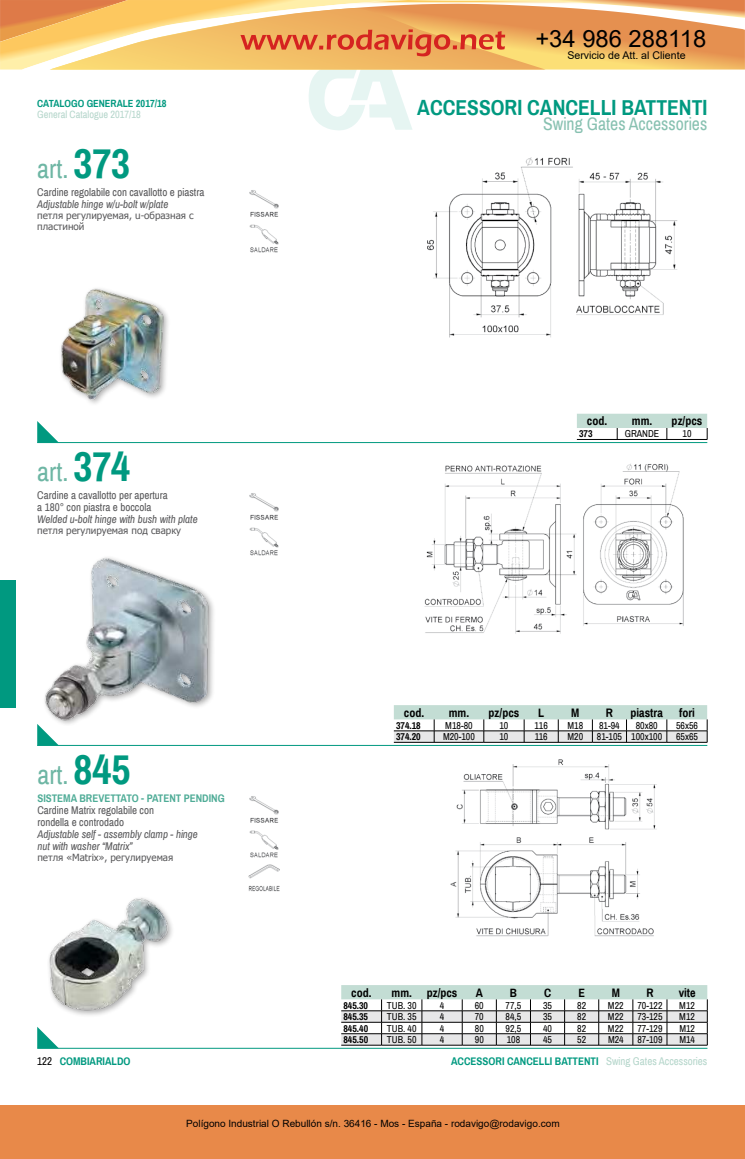
<style>
.page{position:relative;width:745px;height:1159px;background:#fff}
.page>*{position:absolute;margin:0;border:0;box-sizing:border-box;transform-origin:0 0}
.t1{font:26.25px "Archivo Narrow";color:#6eb6a4}
.t2{font:23.75px "Arial";color:#000}
.t3{font:700 21.5px "Archivo Narrow";color:#009980}
.t4{font:17.75px "Archivo Narrow";color:#88c1b1}
.t5{font:700 12px "Archivo Narrow";color:#000}
.t6{font:10.88px/12px "Archivo Narrow";color:#58585a}
.t7{font:italic 10.88px/12px "Archivo Narrow";color:#58585a}
.t8{font:700 10.88px "Archivo Narrow";color:#009980}
.t9{font:700 10.88px "Archivo Narrow";color:#4fac97}
.t10{font:10.62px "Arial";color:#000}
.t11{font:700 10.25px "Archivo Narrow";color:#009980}
.t12{font:10.25px "Archivo Narrow";color:#b5d6cb}
.t13{font:10px "Arial";color:#000}
.t14{font:9.88px "Archivo Narrow";color:#000}
.t15{font:9.88px/10.9px "Tahoma";color:#58585a}
.t16{font:700 9.88px "Archivo Narrow";color:#000}
.s1{font-weight:700;font-size:41.5px;color:#009980}
.s2{font-weight:400;color:#000}
.s3{font-weight:400;color:#b5d6cb}
</style>
<div class="page">
<img style="left:424px;top:463px;width:260px;height:171px">
<img style="left:450px;top:759px;width:207px;height:178px">
<img style="left:427px;top:157px;width:251px;height:181px">
<img style="left:44px;top:557px;width:170px;height:167px">
<img style="left:49px;top:898px;width:123px;height:117px">
<hr style="left:37px;top:442px;width:670px;height:1px;background:#009980">
<svg style="left:37px;top:421px;width:21px;height:22px"></svg>
<hr style="left:37px;top:745px;width:670px;height:1px;background:#009980">
<svg style="left:37px;top:724px;width:22px;height:21px"></svg>
<hr style="left:37px;top:1048px;width:670px;height:1px;background:#009980">
<svg style="left:37px;top:1027px;width:22px;height:21px"></svg>
<svg style="left:393px;top:705px;width:314px;height:37px"></svg>
<hr style="left:393px;top:742px;width:90px;height:1px;background:#000">
<hr style="left:483px;top:742px;width:109px;height:1px;background:#000">
<hr style="left:592px;top:742px;width:74px;height:1px;background:#000">
<hr style="left:666px;top:742px;width:41px;height:1px;background:#000">
<img style="left:249px;top:493px;width:30px;height:27px">
<img style="left:249px;top:527px;width:30px;height:29px">
<svg style="left:341px;top:985px;width:366px;height:60px"></svg>
<hr style="left:341px;top:1045px;width:40px;height:1px;background:#000">
<hr style="left:381px;top:1045px;width:40px;height:1px;background:#000">
<hr style="left:421px;top:1045px;width:41px;height:1px;background:#000">
<hr style="left:462px;top:1045px;width:34px;height:1px;background:#000">
<hr style="left:496px;top:1045px;width:211px;height:1px;background:#000">
<img style="left:249px;top:796px;width:30px;height:27px">
<img style="left:249px;top:830px;width:30px;height:28px">
<img style="left:248px;top:864px;width:31px;height:28px">
<div style="left:0;top:580px;width:15px;height:128px;background:#009980"></div>
<img style="left:61px;top:288px;width:107px;height:116px">
<img style="left:249px;top:190px;width:30px;height:27px">
<img style="left:249px;top:224px;width:30px;height:29px">
<svg style="left:577px;top:414px;width:130px;height:25px"></svg>
<hr style="left:576px;top:439px;width:131px;height:1px;background:#000">
<div style="left:0;top:1105px;width:744px;height:54px;background:#e88949"></div>
<svg style="left:0;top:0;width:744px;height:131px"></svg>
<h2 class="t2" style="left:535px;top:22px;width:172px">+34 986 288118</h2>
<p class="t11" style="left:37px;top:98px;width:131px">CATALOGO GENERALE 2017/18</p>
<p class="t12" style="left:37px;top:109px;width:105px">General Catalogue 2017/18</p>
<h1 class="t1" style="left:37px;top:153px;width:94px">art. <span class="s1">373</span></h1>
<p class="t6" style="left:37px;top:186px;width:168px">Cardine regolabile con cavallotto e piastra</p>
<p class="t7" style="left:37px;top:198px;width:133px">Adjustable hinge w/u-bolt w/plate</p>
<p class="t15" style="left:37px;top:209px;width:158px">петля регулируемая, u-образная с пластиной</p>
<h1 class="t1" style="left:37px;top:456px;width:94px">art. <span class="s1">374</span></h1>
<p class="t6" style="left:37px;top:489px;width:132px">Cardine a cavallotto per apertura a 180° con piastra e boccola</p>
<p class="t7" style="left:37px;top:514px;width:162px">Welded u-bolt hinge with bush with plate</p>
<p class="t15" style="left:37px;top:524px;width:145px">петля peryлирyeмая пoд сварку</p>
<h1 class="t1" style="left:37px;top:759px;width:94px">art. <span class="s1">845</span></h1>
<p class="t9" style="left:37px;top:792px;width:189px">SISTEMA BREVETTATO - PATENT PENDING</p>
<p class="t6" style="left:37px;top:804px;width:118px">Cardine Matrix regolabile con rondella e controdado</p>
<p class="t7" style="left:37px;top:828px;width:162px">Adjustable self - assembly clamp - hinge nut with washer “Matrix”</p>
<p class="t15" style="left:37px;top:851px;width:137px">петля «Matrix», регулируемая</p>
<p class="t10" style="left:567px;top:48px;width:120px">Servicio de Att. al Cliente</p>
<h3 class="t3" style="left:417px;top:96px;width:291px">ACCESSORI CANCELLI BATTENTI</h3>
<h3 class="t4" style="left:543px;top:113px;width:165px">Swing Gates Accessories</h3>
<p class="t5" style="left:586px;top:415px;width:22px">cod.</p>
<p class="t5" style="left:631px;top:415px;width:72px">mm. pz/pcs</p>
<p class="t16" style="left:578px;top:428px;width:15px">373</p>
<p class="t14" style="left:624px;top:428px;width:36px">GRANDE</p>
<p class="t14" style="left:682px;top:428px;width:10px">10</p>
<p class="t5" style="left:403px;top:706px;width:22px">cod.</p>
<p class="t5" style="left:448px;top:706px;width:72px">mm. pz/pcs</p>
<p class="t5" style="left:538px;top:706px;width:8px">L</p>
<p class="t5" style="left:571px;top:706px;width:10px">M</p>
<p class="t5" style="left:605px;top:706px;width:9px">R</p>
<p class="t5" style="left:630px;top:706px;width:34px">piastra</p>
<p class="t5" style="left:678px;top:706px;width:17px">fori</p>
<p class="t16" style="left:396px;top:720px;width:26px">374.18</p>
<p class="t14" style="left:445px;top:719px;width:29px">M18-80</p>
<p class="t14" style="left:499px;top:719px;width:10px">10</p>
<p class="t14" style="left:534px;top:719px;width:15px">116</p>
<p class="t14" style="left:567px;top:719px;width:17px">M18</p>
<p class="t14" style="left:599px;top:719px;width:22px">81-94</p>
<p class="t14" style="left:635px;top:719px;width:23px">80x80</p>
<p class="t14" style="left:675px;top:719px;width:23px">56x56</p>
<p class="t16" style="left:396px;top:731px;width:26px">374.20</p>
<p class="t14" style="left:443px;top:730px;width:33px">M20-100</p>
<p class="t14" style="left:499px;top:730px;width:10px">10</p>
<p class="t14" style="left:534px;top:730px;width:14px">116</p>
<p class="t14" style="left:567px;top:730px;width:17px">M20</p>
<p class="t14" style="left:596px;top:730px;width:67px">81-105 100x100</p>
<p class="t14" style="left:675px;top:730px;width:23px">65x65</p>
<p class="t5" style="left:351px;top:986px;width:22px">cod.</p>
<p class="t5" style="left:391px;top:986px;width:67px">mm. pz/pcs</p>
<p class="t5" style="left:475px;top:986px;width:9px">A</p>
<p class="t5" style="left:509px;top:986px;width:9px">B</p>
<p class="t5" style="left:543px;top:986px;width:9px">C</p>
<p class="t5" style="left:578px;top:986px;width:8px">E</p>
<p class="t5" style="left:611px;top:986px;width:10px">M</p>
<p class="t5" style="left:646px;top:986px;width:9px">R</p>
<p class="t5" style="left:678px;top:986px;width:18px">vite</p>
<p class="t16" style="left:343px;top:1000px;width:26px">845.30</p>
<p class="t14" style="left:387px;top:999px;width:31px">TUB. 30</p>
<p class="t14" style="left:439px;top:999px;width:6px">4</p>
<p class="t14" style="left:474px;top:999px;width:10px">60</p>
<p class="t14" style="left:505px;top:999px;width:17px">77,5</p>
<p class="t14" style="left:542px;top:999px;width:10px">35</p>
<p class="t14" style="left:577px;top:999px;width:10px">82</p>
<p class="t14" style="left:607px;top:999px;width:17px">M22</p>
<p class="t14" style="left:637px;top:999px;width:27px">70-122</p>
<p class="t14" style="left:679px;top:999px;width:17px">M12</p>
<p class="t16" style="left:343px;top:1011px;width:26px">845.35</p>
<p class="t14" style="left:387px;top:1010px;width:31px">TUB. 35</p>
<p class="t14" style="left:439px;top:1010px;width:6px">4</p>
<p class="t14" style="left:474px;top:1010px;width:10px">70</p>
<p class="t14" style="left:505px;top:1010px;width:17px">84,5</p>
<p class="t14" style="left:542px;top:1010px;width:10px">35</p>
<p class="t14" style="left:577px;top:1010px;width:10px">82</p>
<p class="t14" style="left:607px;top:1010px;width:17px">M22</p>
<p class="t14" style="left:637px;top:1010px;width:27px">73-125</p>
<p class="t14" style="left:679px;top:1010px;width:17px">M12</p>
<p class="t16" style="left:343px;top:1023px;width:26px">845.40</p>
<p class="t14" style="left:387px;top:1022px;width:31px">TUB. 40</p>
<p class="t14" style="left:439px;top:1022px;width:6px">4</p>
<p class="t14" style="left:474px;top:1022px;width:10px">80</p>
<p class="t14" style="left:505px;top:1022px;width:17px">92,5</p>
<p class="t14" style="left:543px;top:1022px;width:10px">40</p>
<p class="t14" style="left:577px;top:1022px;width:10px">82</p>
<p class="t14" style="left:607px;top:1022px;width:17px">M22</p>
<p class="t14" style="left:637px;top:1022px;width:27px">77-129</p>
<p class="t14" style="left:679px;top:1022px;width:17px">M12</p>
<p class="t16" style="left:343px;top:1034px;width:26px">845.50</p>
<p class="t14" style="left:387px;top:1033px;width:31px">TUB. 50</p>
<p class="t14" style="left:439px;top:1033px;width:6px">4</p>
<p class="t14" style="left:474px;top:1033px;width:10px">90</p>
<p class="t14" style="left:506px;top:1033px;width:15px">108</p>
<p class="t14" style="left:543px;top:1033px;width:10px">45</p>
<p class="t14" style="left:577px;top:1033px;width:10px">52</p>
<p class="t14" style="left:607px;top:1033px;width:17px">M24</p>
<p class="t14" style="left:637px;top:1033px;width:27px">87-109</p>
<p class="t14" style="left:679px;top:1033px;width:17px">M14</p>
<p class="t8" style="left:37px;top:1055px;width:95px"><span class="s2">122</span> COMBIARIALDO</p>
<p class="t8" style="left:451px;top:1055px;width:257px">ACCESSORI CANCELLI BATTENTI <span class="s3">Swing Gates Accessories</span></p>
<p class="t13" style="left:186px;top:1117px;width:375px">Polígono Industrial O Rebullón s/n. 36416 - Mos - España - rodavigo@rodavigo.com</p>
</div>
